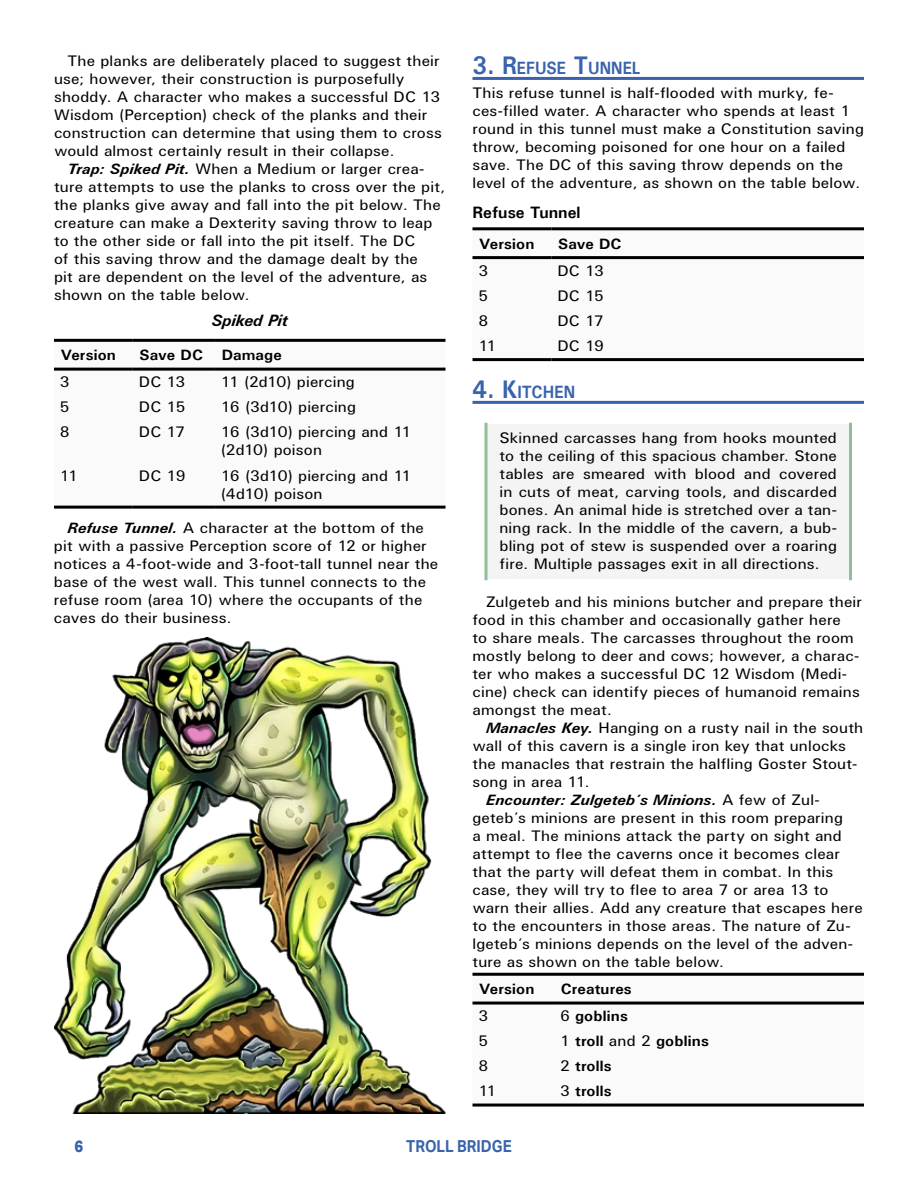
<style>
.page{position:relative;width:918px;height:1188px;background:#fff}
.page>*{position:absolute;margin:0;border:0;box-sizing:border-box;transform-origin:0 0}
.t1{font:700 17.85px "U001";color:#3963ac;scale:.9 1}
.t2{font:700 16.5px "U001";color:#000}
.t3{font:700 16.5px "Aktiv Grotesk";color:#3963ac;scale:.9 1}
.t4{font:italic 700 16.5px "U001";color:#000}
.t5{font:800 16.5px "Aktiv Grotesk";color:#3963ac;scale:.9 1}
.t6{font:15px/18px "U001";letter-spacing:.01em;color:#000;scale:1.05 1}
.t7{font:700 15px "U001";letter-spacing:.01em;color:#000;scale:1.05 1}
.t8{font:italic 700 15px "U001";letter-spacing:.015em;color:#000;scale:1.05 1}
.s1{font-weight:700;font-style:italic}
.s2{font-size:25.5px}
.s3{font-weight:400;font-style:normal}
.s4{font-weight:400}
</style>
<div class="page">
<svg style="left:54px;top:367px;width:392px;height:139px"></svg>
<hr style="left:54px;top:368px;width:79px;height:3px;background:#000">
<hr style="left:133px;top:368px;width:82px;height:3px;background:#000">
<hr style="left:215px;top:368px;width:231px;height:3px;background:#000">
<hr style="left:54px;top:339px;width:79px;height:3px;background:#000">
<hr style="left:133px;top:339px;width:82px;height:3px;background:#000">
<hr style="left:215px;top:339px;width:231px;height:3px;background:#000">
<hr style="left:54px;top:506px;width:79px;height:3px;background:#000">
<hr style="left:133px;top:506px;width:82px;height:3px;background:#000">
<hr style="left:215px;top:506px;width:231px;height:3px;background:#000">
<hr style="left:472px;top:77px;width:392px;height:3px;background:#3963ac">
<hr style="left:472px;top:401px;width:392px;height:3px;background:#3963ac">
<div style="left:486px;top:424px;width:364px;height:155px;background:#f4f4f5"></div>
<svg style="left:484px;top:424px;width:4px;height:155px"></svg>
<hr style="left:849px;top:424px;width:3px;height:155px;background:#91be98">
<svg style="left:472px;top:230px;width:392px;height:30px"></svg>
<hr style="left:472px;top:256px;width:79px;height:3px;background:#000">
<hr style="left:551px;top:256px;width:313px;height:3px;background:#000">
<hr style="left:472px;top:227px;width:79px;height:3px;background:#000">
<hr style="left:551px;top:227px;width:313px;height:3px;background:#000">
<hr style="left:472px;top:358px;width:79px;height:3px;background:#000">
<hr style="left:551px;top:358px;width:313px;height:3px;background:#000">
<svg style="left:472px;top:1001px;width:392px;height:103px"></svg>
<hr style="left:472px;top:1002px;width:82px;height:3px;background:#000">
<hr style="left:554px;top:1002px;width:310px;height:3px;background:#000">
<hr style="left:472px;top:973px;width:82px;height:3px;background:#000">
<hr style="left:554px;top:973px;width:310px;height:3px;background:#000">
<hr style="left:472px;top:1104px;width:82px;height:3px;background:#000">
<hr style="left:554px;top:1104px;width:310px;height:3px;background:#000">
<img style="left:54px;top:637px;width:391px;height:476px">
<p class="t6" style="left:54px;top:51px;width:371px;text-indent:13px">The planks are deliberately placed to suggest their use; however, their construction is purposefully shoddy. A character who makes a successful DC 13<br>Wisdom (Perception) check of the planks and their construction can determine that using them to cross would almost certainly result in their collapse.</p>
<p class="t6" style="left:54px;top:159px;width:374px;text-indent:13px"><span class="s1">Trap: Spiked Pit.</span> When a Medium or larger crea&shy;ture attempts to use the planks to cross over the pit, the planks give away and fall into the pit below. The creature can make a Dexterity saving throw to leap to the other side or fall into the pit itself. The DC<br>of this saving throw and the damage dealt by the<br>pit are dependent on the level of the adventure, as shown on the table below.</p>
<p class="t4" style="left:212px;top:310px;width:78px">Spiked Pit</p>
<p class="t7" style="left:61px;top:346px;width:54px">Version</p>
<p class="t7" style="left:140px;top:346px;width:137px">Save DC Damage</p>
<p class="t6" style="left:60px;top:373px;width:11px">3</p>
<p class="t6" style="left:139px;top:373px;width:46px">DC 13</p>
<p class="t6" style="left:221px;top:373px;width:129px">11 (2d10) piercing</p>
<p class="t6" style="left:60px;top:398px;width:11px">5</p>
<p class="t6" style="left:139px;top:398px;width:46px">DC 15</p>
<p class="t6" style="left:221px;top:398px;width:130px">16 (3d10) piercing</p>
<p class="t6" style="left:60px;top:423px;width:11px">8</p>
<p class="t6" style="left:139px;top:423px;width:46px">DC 17</p>
<p class="t6" style="left:221px;top:423px;width:183px">16 (3d10) piercing and 11 (2d10) poison</p>
<p class="t6" style="left:60px;top:466px;width:19px">11</p>
<p class="t6" style="left:139px;top:466px;width:46px">DC 19</p>
<p class="t6" style="left:221px;top:466px;width:183px">16 (3d10) piercing and 11 (4d10) poison</p>
<p class="t6" style="left:54px;top:519px;width:368px;text-indent:13px"><span class="s1">Refuse Tunnel.</span> A character at the bottom of the pit with a passive Perception score of 12 or higher notices a 4-foot-wide and 3-foot-tall tunnel near the base of the west wall. This tunnel connects to the refuse room (area 10) where the occupants of the caves do their business.</p>
<p class="t1" style="left:472px;top:56px;width:186px"><span class="s2">3. R</span>EFUSE <span class="s2">T</span>UNNEL</p>
<p class="t6" style="left:472px;top:84px;width:374px">This refuse tunnel is half-flooded with murky, fe&shy;ces-filled water. A character who spends at least 1 round in this tunnel must make a Constitution saving throw, becoming poisoned for one hour on a failed save. The DC of this saving throw depends on the level of the adventure, as shown on the table below.</p>
<p class="t2" style="left:472px;top:202px;width:110px">Refuse Tunnel</p>
<p class="t7" style="left:479px;top:234px;width:54px">Version</p>
<p class="t7" style="left:558px;top:234px;width:62px">Save DC</p>
<p class="t6" style="left:479px;top:261px;width:11px">3</p>
<p class="t6" style="left:557px;top:261px;width:46px">DC 13</p>
<p class="t6" style="left:479px;top:287px;width:11px">5</p>
<p class="t6" style="left:557px;top:287px;width:46px">DC 15</p>
<p class="t6" style="left:479px;top:312px;width:11px">8</p>
<p class="t6" style="left:557px;top:312px;width:46px">DC 17</p>
<p class="t6" style="left:479px;top:337px;width:19px">11</p>
<p class="t6" style="left:557px;top:337px;width:46px">DC 19</p>
<p class="t1" style="left:472px;top:380px;width:116px"><span class="s2">4. K</span>ITCHEN</p>
<p class="t6" style="left:500px;top:428px;width:323px;text-align:justify">Skinned carcasses hang from hooks mounted to the ceiling of this spacious chamber. Stone tables are smeared with blood and covered in cuts of meat, carving tools, and discarded bones. An animal hide is stretched over a tan&shy;ning rack. In the middle of the cavern, a bub&shy;bling pot of stew is suspended over a roaring fire. Multiple passages exit in all directions.</p>
<p class="t6" style="left:473px;top:592px;width:373px;text-indent:13px">Zulgeteb and his minions butcher and prepare their food in this chamber and occasionally gather here<br>to share meals. The carcasses throughout the room mostly belong to deer and cows; however, a charac&shy;ter who makes a successful DC 12 Wisdom (Medi&shy;cine) check can identify pieces of humanoid remains amongst the meat.</p>
<p class="t6" style="left:486px;top:718px;width:361px"><span class="s1">Manacles Key.</span> Hanging on a rusty nail in the south</p>
<p class="t6" style="left:473px;top:736px;width:357px">wall of this cavern is a single iron key that unlocks</p>
<p class="t6" style="left:473px;top:754px;width:368px">the manacles that restrain the halfling Goster Stout-</p>
<p class="t6" style="left:473px;top:772px;width:113px">song in area 11.</p>
<p class="t8" style="left:486px;top:790px;width:319px">Encounter: Zulgeteb’s Minions. <span class="s3">A few of Zul-</span></p>
<p class="t6" style="left:472px;top:808px;width:354px">geteb’s minions are present in this room preparing</p>
<p class="t6" style="left:472px;top:826px;width:353px">a meal. The minions attack the party on sight and</p>
<p class="t6" style="left:472px;top:844px;width:352px">attempt to flee the caverns once it becomes clear</p>
<p class="t6" style="left:472px;top:862px;width:345px">that the party will defeat them in combat. In this</p>
<p class="t6" style="left:472px;top:880px;width:341px">case, they will try to flee to area 7 or area 13 to</p>
<p class="t6" style="left:472px;top:898px;width:373px">warn their allies. Add any creature that escapes here</p>
<p class="t6" style="left:472px;top:916px;width:362px">to the encounters in those areas. The nature of Zu-</p>
<p class="t6" style="left:472px;top:934px;width:364px">lgeteb’s minions depends on the level of the adven-</p>
<p class="t6" style="left:472px;top:952px;width:241px">ture as shown on the table below.</p>
<p class="t7" style="left:479px;top:980px;width:54px">Version</p>
<p class="t7" style="left:561px;top:980px;width:69px">Creatures</p>
<p class="t6" style="left:478px;top:1007px;width:11px">3</p>
<p class="t7" style="left:560px;top:1007px;width:66px"><span class="s4">6</span> goblins</p>
<p class="t6" style="left:478px;top:1032px;width:11px">5</p>
<p class="t7" style="left:560px;top:1032px;width:143px"><span class="s4">1</span> troll <span class="s4">and 2</span> goblins</p>
<p class="t6" style="left:478px;top:1057px;width:11px">8</p>
<p class="t7" style="left:560px;top:1057px;width:51px"><span class="s4">2</span> trolls</p>
<p class="t6" style="left:478px;top:1082px;width:19px">11</p>
<p class="t7" style="left:560px;top:1082px;width:51px"><span class="s4">3</span> trolls</p>
<p class="t5" style="left:74px;top:1137px;width:11px">6</p>
<p class="t3" style="left:406px;top:1137px;width:119px">TROLL BRIDGE</p>
</div>
